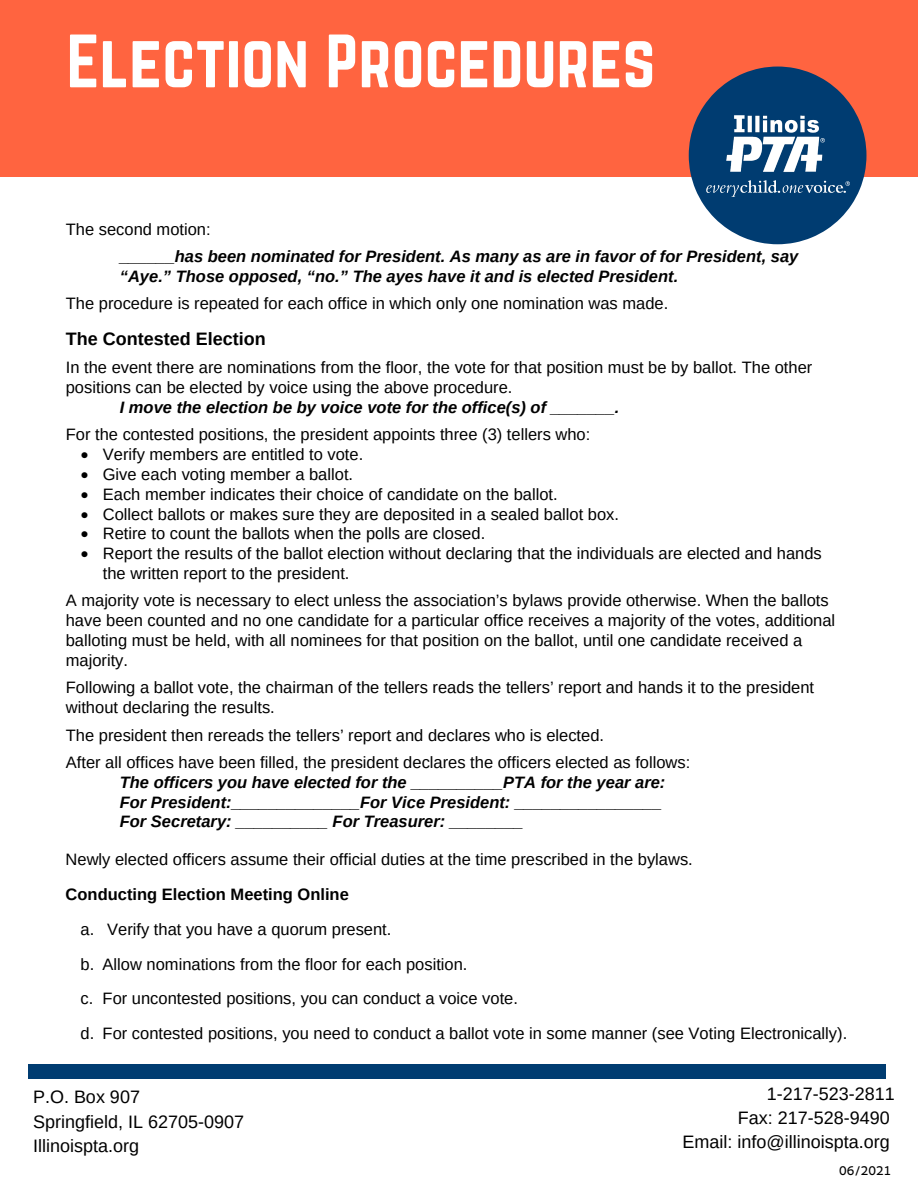
<style>
.page{position:relative;width:918px;height:1188px;background:#fff}
.page>*{position:absolute;margin:0;border:0;box-sizing:border-box;transform-origin:0 0}
.t1{font:66px "Norwester";color:#fff}
.t2{font:18px/24.3px "Arimo";color:#000;text-align:right}
.t3{font:700 18px "Arimo";color:#000}
.t4{font:16.5px/19.8px "Arimo";color:#000}
.t5{font:italic 700 16.5px/19.8px "Arimo";color:#000}
.t6{font:16.5px/34.8px "Arimo";color:#000}
.t7{font:700 16.5px "Arimo";color:#000}
.t8{font:15px "Myriad Hebrew";color:#000}
</style>
<div class="page">
<div style="left:0;top:0;width:918px;height:176px;background:#ff6440"></div>
<svg style="left:689px;top:67px;width:177px;height:177px"></svg>
<img style="left:706px;top:115px;width:143px;height:81px">
<div style="left:29px;top:1064px;width:857px;height:15px;background:#003c71"></div>
<h1 class="t1" style="left:67px;top:30px;width:590px">Election Procedures</h1>
<p class="t4" style="left:66px;top:219px;width:146px">The second motion:</p>
<p class="t5" style="left:120px;top:247px;width:680px">______has been nominated for President. As many as are in favor of for President, say “Aye.” Those opposed, “no.” The ayes have it and is elected President.</p>
<p class="t4" style="left:66px;top:294px;width:604px">The procedure is repeated for each office in which only one nomination was made.</p>
<p class="t3" style="left:66px;top:327px;width:202px">The Contested Election</p>
<p class="t4" style="left:66px;top:358px;width:748px">In the event there are nominations from the floor, the vote for that position must be by ballot. The other positions can be elected by voice using the above procedure.</p>
<p class="t5" style="left:120px;top:398px;width:501px">I move the election be by voice vote for the office(s) of _______.</p>
<p class="t4" style="left:66px;top:425px;width:526px">For the contested positions, the president appoints three (3) tellers who:</p>
<p class="t4" style="left:81px;top:445px;width:284px">• Verify members are entitled to vote.</p>
<p class="t4" style="left:81px;top:464px;width:274px">• Give each voting member a ballot.</p>
<p class="t4" style="left:81px;top:484px;width:478px">• Each member indicates their choice of candidate on the ballot.</p>
<p class="t4" style="left:81px;top:504px;width:540px">• Collect ballots or makes sure they are deposited in a sealed ballot box.</p>
<p class="t4" style="left:81px;top:524px;width:406px">• Retire to count the ballots when the polls are closed.</p>
<p class="t4" style="left:103px;top:544px;width:721px;text-indent:-22px">• Report the results of the ballot election without declaring that the individuals are elected and hands the written report to the president.</p>
<p class="t4" style="left:66px;top:591px;width:771px">A majority vote is necessary to elect unless the association’s bylaws provide otherwise. When the ballots have been counted and no one candidate for a particular office receives a majority of the votes, additional balloting must be held, with all nominees for that position on the ballot, until one candidate received a majority.</p>
<p class="t4" style="left:66px;top:678px;width:750px">Following a ballot vote, the chairman of the tellers reads the tellers’ report and hands it to the president without declaring the results.</p>
<p class="t4" style="left:66px;top:721px;width:626px;line-height:27.3px">The president then rereads the tellers’ report and declares who is elected.<br>After all offices have been filled, the president declares the officers elected as follows:</p>
<p class="t5" style="left:120px;top:772px;width:547px">The officers you have elected for the __________PTA for the year are:<br>For President:______________For Vice President: ________________<br>For Secretary: __________ For Treasurer: ________</p>
<p class="t4" style="left:66px;top:849px;width:629px">Newly elected officers assume their official duties at the time prescribed in the bylaws.</p>
<p class="t7" style="left:66px;top:883px;width:285px">Conducting Election Meeting Online</p>
<p class="t6" style="left:81px;top:912px;width:768px">a. Verify that you have a quorum present.<br>b. Allow nominations from the floor for each position.<br>c. For uncontested positions, you can conduct a voice vote.<br>d. For contested positions, you need to conduct a ballot vote in some manner (see Voting Electronically).</p>
<p class="t2" style="left:33px;top:1085px;width:213px;text-align:left">P.O. Box 907<br>Springfield, IL 62705-0907<br>Illinoispta.org</p>
<p class="t2" style="left:682px;top:1081px;width:214px">1-217-523-2811<br>Fax: 217-528-9490<br>Email: info@illinoispta.org</p>
<p class="t8" style="left:839px;top:1162px;width:54px">06/2021</p>
</div>
